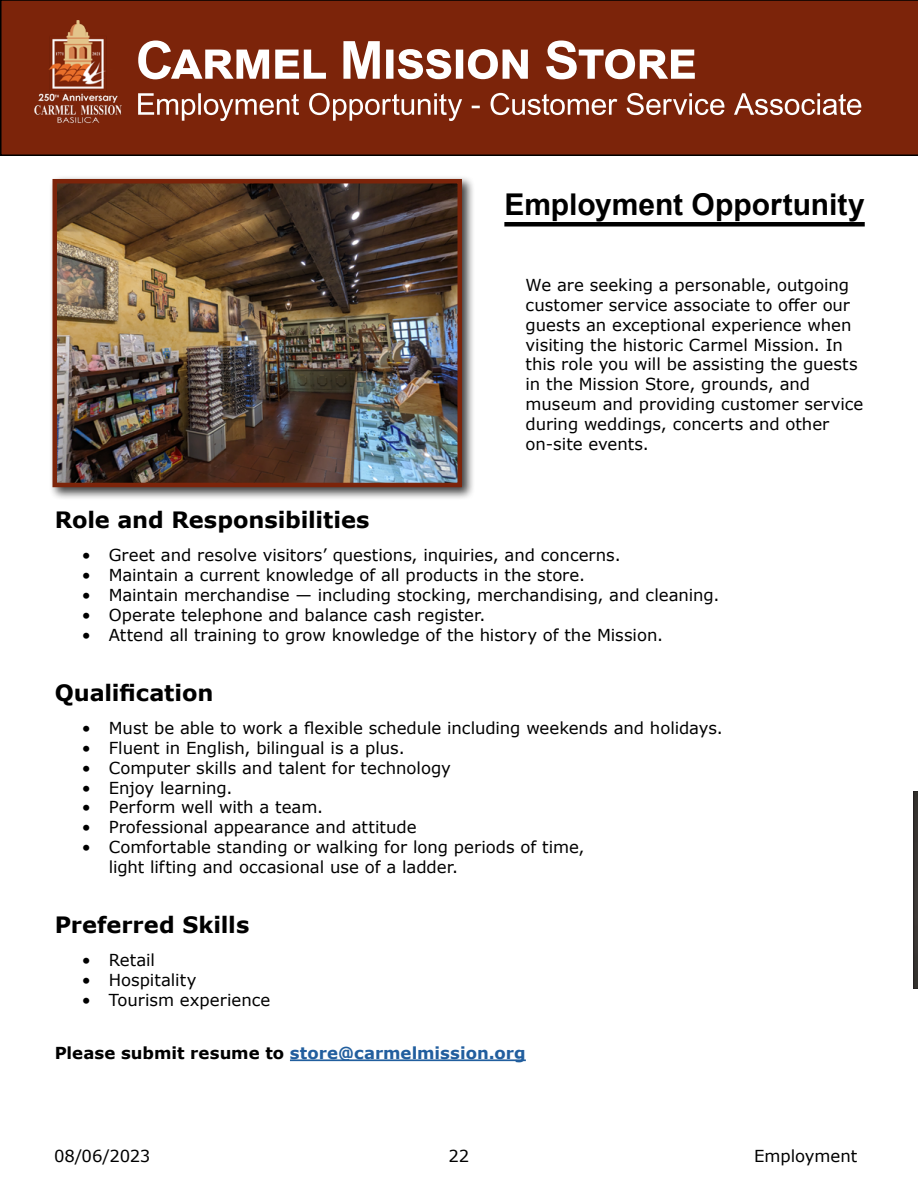
<style>
.page{position:relative;width:918px;height:1188px;background:#fff}
.page>*{position:absolute;margin:0;border:0;box-sizing:border-box;transform-origin:0 0}
.t1{font:700 30px "Arial";color:#000}
.t2{font:700 22.5px "Verdana";letter-spacing:-.005em;color:#000}
.t3{font:16.5px/19.8px "Verdana";color:#000}
.t4{font:700 16.5px "Verdana";letter-spacing:.005em;color:#215e9e}
.s1{color:#000}
</style>
<div class="page">
<div style="left:0;top:0;width:918px;height:156px;background:#7c240a"></div>
<div style="left:49px;top:175px;width:426px;height:326px;background:#000;opacity:.75"></div>
<img style="left:57px;top:184px;width:400px;height:298px">
<div style="left:52px;top:179px;width:410px;height:308px;border:4px solid #7c240a"></div>
<hr style="left:290px;top:1059px;width:236px;height:2px;background:#215e9e">
<svg style="left:138px;top:93px;width:723px;height:28px;background:#995541"></svg>
<svg style="left:138px;top:41px;width:557px;height:38px"></svg>
<div style="left:504px;top:222px;width:361px;height:5px;background:#000"></div>
<img style="left:35px;top:21px;width:86px;height:104px">
<img style="left:913px;top:792px;width:5px;height:197px">
<h1 class="t1" style="left:504px;top:184px;width:362px">Employment Opportunity</h1>
<p class="t3" style="left:526px;top:275px;width:339px">We are seeking a personable, outgoing customer service associate to offer our guests an exceptional experience when visiting the historic Carmel Mission. In this role you will be assisting the guests in the Mission Store, grounds, and museum and providing customer service during weddings, concerts and other on-site events.</p>
<h2 class="t2" style="left:55px;top:504px;width:316px">Role and Responsibilities</h2>
<p class="t3" style="left:82px;top:545px;width:541px">• Greet and resolve visitors’ questions, inquiries, and concerns.</p>
<p class="t3" style="left:82px;top:565px;width:505px">• Maintain a current knowledge of all products in the store.</p>
<p class="t3" style="left:82px;top:585px;width:639px">• Maintain merchandise — including stocking, merchandising, and cleaning.</p>
<p class="t3" style="left:82px;top:605px;width:405px">• Operate telephone and balance cash register.</p>
<p class="t3" style="left:82px;top:625px;width:583px">• Attend all training to grow knowledge of the history of the Mission.</p>
<h2 class="t2" style="left:55px;top:677px;width:160px">Qualification</h2>
<p class="t3" style="left:82px;top:718px;width:643px">• Must be able to work a flexible schedule including weekends and holidays.</p>
<p class="t3" style="left:82px;top:738px;width:324px">• Fluent in English, bilingual is a plus.</p>
<p class="t3" style="left:82px;top:758px;width:371px">• Computer skills and talent for technology</p>
<p class="t3" style="left:82px;top:778px;width:152px">• Enjoy learning.</p>
<p class="t3" style="left:82px;top:797px;width:243px">• Perform well with a team.</p>
<p class="t3" style="left:82px;top:817px;width:336px">• Professional appearance and attitude</p>
<p class="t3" style="left:109px;top:837px;width:477px;text-indent:-27px">• Comfortable standing or walking for long periods of time, light lifting and occasional use of a ladder.</p>
<h2 class="t2" style="left:55px;top:909px;width:196px">Preferred Skills</h2>
<p class="t3" style="left:82px;top:950px;width:75px">• Retail</p>
<p class="t3" style="left:82px;top:970px;width:116px">• Hospitality</p>
<p class="t3" style="left:82px;top:990px;width:190px">• Tourism experience</p>
<p class="t4" style="left:55px;top:1041px;width:473px"><span class="s1">Please submit resume to</span> store@carmelmission.org</p>
<p class="t3" style="left:54px;top:1146px;width:98px">08/06/2023</p>
<p class="t3" style="left:449px;top:1146px;width:22px">22</p>
<p class="t3" style="left:754px;top:1146px;width:105px">Employment</p>
</div>
